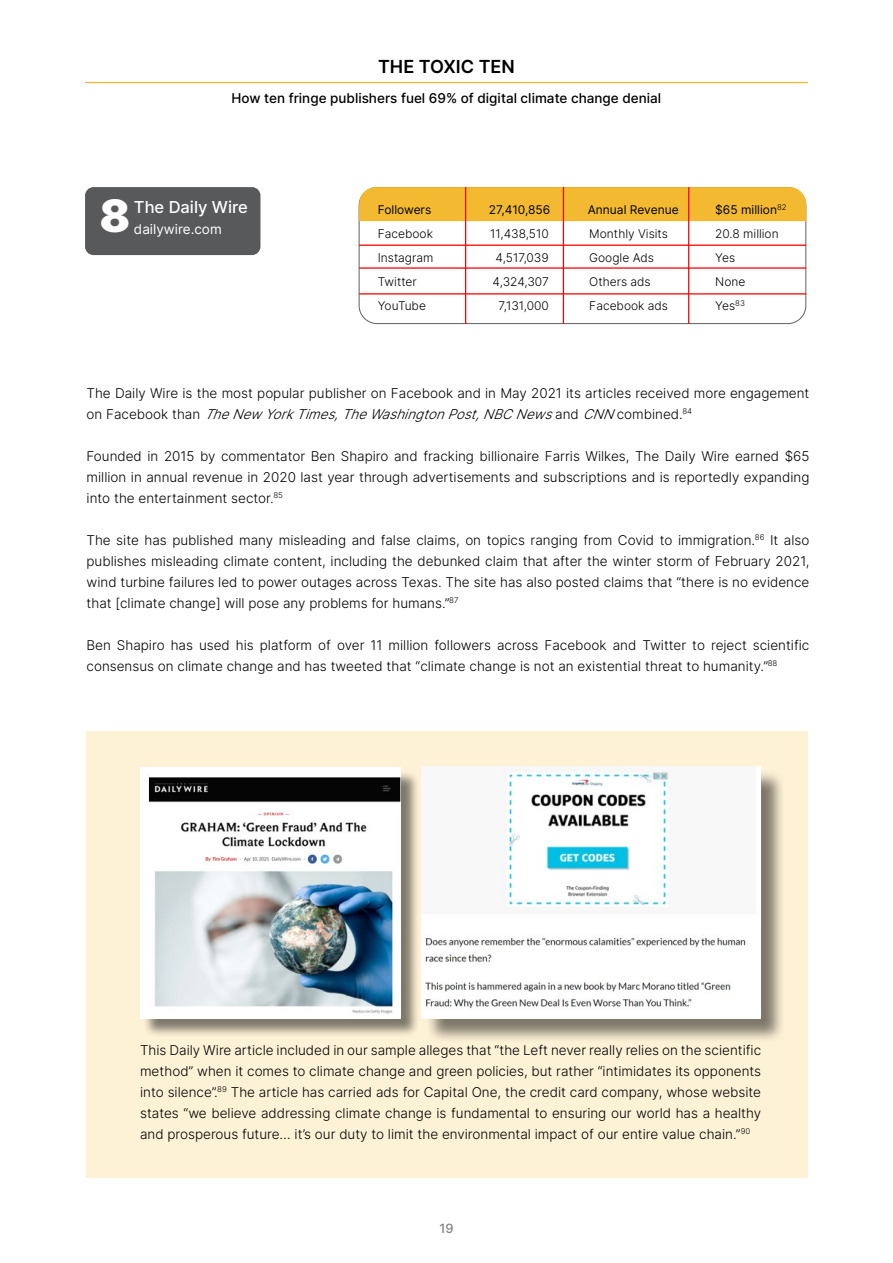
<style>
.page{position:relative;width:893px;height:1263px;background:#fff}
.page>*{position:absolute;margin:0;border:0;box-sizing:border-box;transform-origin:0 0}
.t1{font:900 44.7px "Inter";color:#fff}
.t2{font:600 18px "Inter";color:#000}
.t3{font:500 16.5px "Inter";color:#fff}
.t4{font:300 13.5px/21px "Inter";color:#000;text-align:justify}
.t5{font:500 13.5px "Inter";color:#000}
.t6{font:13.5px "Inter";color:#fff}
.t7{font:500 12.75px "Inter";color:#808285}
.t8{font:300 12px "Inter";color:#000}
.t9{font:12px "Inter";color:#000}
.t10{font:300 12px "Inter";letter-spacing:-.025em;color:#000}
.s1{font-style:italic}
</style>
<div class="page">
<hr style="left:85px;top:82px;width:723px;height:1px;background:#f3ba31">
<div style="left:87px;top:732px;width:721px;height:446px;background:#fdf1d6"></div>
<div style="left:85px;top:187px;width:175px;height:68px;background:#58595b;border-radius:9px"></div>
<div style="left:359px;top:187px;width:447px;height:34px;background:#f3ba31"></div>
<hr style="left:359px;top:245px;width:447px;height:1px;background:#f00">
<hr style="left:359px;top:267px;width:447px;height:2px;background:#f00">
<hr style="left:359px;top:293px;width:447px;height:1px;background:#f00">
<hr style="left:465px;top:187px;width:1px;height:137px;background:#f00">
<hr style="left:563px;top:187px;width:1px;height:137px;background:#f00">
<hr style="left:688px;top:187px;width:1px;height:137px;background:#f00">
<div style="left:143px;top:770px;width:277px;height:268px;background:#000;opacity:.5"></div>
<img style="left:140px;top:768px;width:261px;height:250px">
<div style="left:425px;top:770px;width:361px;height:274px;background:#000;opacity:.5"></div>
<img style="left:422px;top:767px;width:338px;height:251px">
<h2 class="t2" style="left:378px;top:54px;width:138px">THE TOXIC TEN</h2>
<p class="t5" style="left:232px;top:88px;width:431px">How ten fringe publishers fuel 69% of digital climate change denial</p>
<h1 class="t1" style="left:99px;top:184px;width:32px">8</h1>
<p class="t3" style="left:134px;top:195px;width:115px">The Daily Wire</p>
<p class="t6" style="left:134px;top:219px;width:89px">dailywire.com</p>
<p class="t9" style="left:378px;top:201px;width:55px">Followers</p>
<p class="t9" style="left:489px;top:201px;width:63px">27,410,856</p>
<p class="t9" style="left:588px;top:201px;width:92px">Annual Revenue</p>
<p class="t9" style="left:715px;top:201px;width:73px">$65 million<sup>82</sup></p>
<p class="t8" style="left:378px;top:225px;width:57px">Facebook</p>
<p class="t8" style="left:490px;top:225px;width:60px">11,438,510</p>
<p class="t8" style="left:589px;top:225px;width:80px">Monthly Visits</p>
<p class="t8" style="left:715px;top:225px;width:65px">20.8 million</p>
<p class="t8" style="left:378px;top:249px;width:57px">Instagram</p>
<p class="t8" style="left:496px;top:249px;width:55px">4,517,039</p>
<p class="t8" style="left:589px;top:249px;width:66px">Google Ads</p>
<p class="t8" style="left:715px;top:249px;width:21px">Yes</p>
<p class="t8" style="left:378px;top:273px;width:41px">Twitter</p>
<p class="t8" style="left:493px;top:273px;width:58px">4,324,307</p>
<p class="t8" style="left:589px;top:273px;width:63px">Others ads</p>
<p class="t8" style="left:715px;top:273px;width:32px">None</p>
<p class="t10" style="left:378px;top:297px;width:50px">YouTube</p>
<p class="t8" style="left:499px;top:297px;width:52px">7,131,000</p>
<p class="t8" style="left:589px;top:297px;width:80px">Facebook ads</p>
<p class="t8" style="left:715px;top:297px;width:31px">Yes<sup>83</sup></p>
<p class="t4" style="left:87px;top:382px;width:724px">The Daily Wire is the most popular publisher on Facebook and in May 2021 its articles received more engagement o n F a c e b o o k t h a n <span class="s1">TheNewYorkTimes,TheWashingtonPost,NBCNews</span>a n d <span class="s1">CNN</span>c o m b i n e d . <sup>8</sup> <sup>4</sup></p>
<p class="t4" style="left:87px;top:445px;width:724px">Founded in 2015 by commentator Ben Shapiro and fracking billionaire Farris Wilkes, The Daily Wire earned $65 million in annual revenue in 2020 last year through advertisements and subscriptions and is reportedly expanding into the entertainment sector.<sup>85</sup></p>
<p class="t4" style="left:87px;top:529px;width:724px">The site has published many misleading and false claims, on topics ranging from Covid to immigration.<sup>86</sup> It also publishes misleading climate content, including the debunked claim that after the winter storm of February 2021, wind turbine failures led to power outages across Texas. The site has also posted claims that “there is no evidence that [climate change] will pose any problems for humans.”<sup>87</sup></p>
<p class="t4" style="left:87px;top:634px;width:724px">Ben Shapiro has used his platform of over 11 million followers across Facebook and Twitter to reject scientific consensus on climate change and has tweeted that “climate change is not an existential threat to humanity.”<sup>88</sup></p>
<p class="t4" style="left:140px;top:1039px;width:623px">This Daily Wire article included in our sample alleges that “the Left never really relies on the scientific method” when it comes to climate change and green policies, but rather “intimidates its opponents into silence”.<sup>89</sup> The article has carried ads for Capital One, the credit card company, whose website states “we believe addressing climate change is fundamental to ensuring our world has a healthy and prosperous future… it’s our duty to limit the environmental impact of our entire value chain.”<sup>90</sup></p>
<p class="t7" style="left:439px;top:1219px;width:16px">19</p>
</div>
